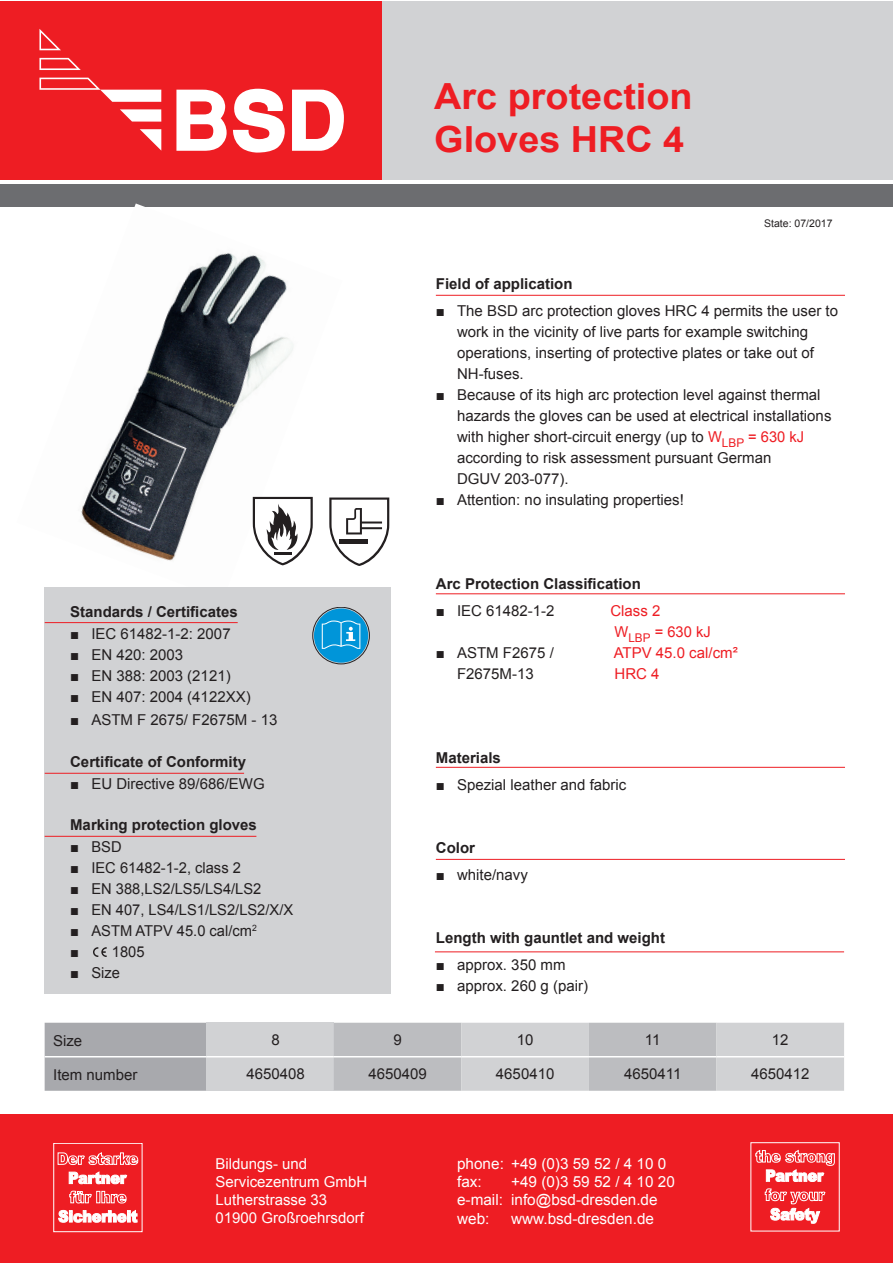
<style>
.page{position:relative;width:893px;height:1263px;background:#fff}
.page>*{position:absolute;margin:0;border:0;box-sizing:border-box;transform-origin:0 0}
.t1{font:700 36px/43.2px "Arial";color:#ee1d23;scale:1.05 1}
.t2{font:15.3px/18.3px "Arial";color:#fff}
.t3{font:15px/21px "Arial";color:#231f20}
.t4{font:700 15px "Arial";color:#231f20}
.t5{font:15px/18px "Arial";color:#fff}
.t6{font:15px/21px "Arial";color:#ee1d23}
.t7{font:10.5px "Arial";color:#231f20}
.s1{color:#ee1d23}
</style>
<div class="page">
<div style="left:0;top:1px;width:383px;height:179px;background:#ee1d23"></div>
<div style="left:383px;top:1px;width:510px;height:179px;background:#d1d2d4"></div>
<svg style="left:176px;top:90px;width:51px;height:61px"></svg>
<svg style="left:233px;top:89px;width:111px;height:64px"></svg>
<svg style="left:120px;top:109px;width:41px;height:13px"></svg>
<svg style="left:140px;top:129px;width:21px;height:22px"></svg>
<svg style="left:39px;top:29px;width:122px;height:73px"></svg>
<div style="left:0;top:184px;width:893px;height:22px;background:#6c6d70"></div>
<div style="left:0;top:1114px;width:893px;height:149px;background:#ee1d23"></div>
<svg style="left:765px;top:1188px;width:60px;height:35px"></svg>
<svg style="left:755px;top:1150px;width:80px;height:32px"></svg>
<div style="left:53px;top:1143px;width:89px;height:89px;border:1px solid #fff"></div>
<svg style="left:59px;top:1210px;width:78px;height:12px"></svg>
<svg style="left:69px;top:1191px;width:57px;height:12px"></svg>
<svg style="left:69px;top:1172px;width:58px;height:12px"></svg>
<svg style="left:58px;top:1152px;width:80px;height:13px"></svg>
<img style="left:17px;top:203px;width:325px;height:397px">
<div style="left:45px;top:588px;width:346px;height:406px;background:#d1d2d4"></div>
<hr style="left:45px;top:622px;width:193px;height:1px;background:#ee1d23">
<hr style="left:45px;top:773px;width:199px;height:1px;background:#ee1d23">
<hr style="left:436px;top:295px;width:409px;height:1px;background:#ee1d23">
<hr style="left:436px;top:593px;width:409px;height:1px;background:#ee1d23">
<hr style="left:436px;top:767px;width:409px;height:1px;background:#ee1d23">
<hr style="left:435px;top:951px;width:409px;height:1px;background:#ee1d23">
<svg style="left:93px;top:947px;width:14px;height:10px"></svg>
<hr style="left:45px;top:836px;width:211px;height:1px;background:#ee1d23">
<div style="left:313px;top:607px;width:57px;height:57px;border:1px solid #231f20;border-radius:50%"></div>
<div style="left:314px;top:608px;width:54px;height:55px;background:#0095d9;border-radius:50%"></div>
<svg style="left:322px;top:620px;width:38px;height:29px"></svg>
<hr style="left:436px;top:859px;width:409px;height:1px;background:#ee1d23">
<div style="left:45px;top:1023px;width:161px;height:68px;background:#a8a9ad"></div>
<div style="left:206px;top:1023px;width:128px;height:34px;background:#d1d2d4"></div>
<div style="left:206px;top:1057px;width:128px;height:34px;background:#d1d2d4"></div>
<svg style="left:334px;top:1023px;width:510px;height:68px;background:#c7c8ca"></svg>
<hr style="left:45px;top:1056px;width:161px;height:1px;background:#fff">
<hr style="left:206px;top:1056px;width:128px;height:1px;background:#fff">
<hr style="left:334px;top:1056px;width:127px;height:1px;background:#fff">
<hr style="left:461px;top:1056px;width:128px;height:1px;background:#fff">
<hr style="left:589px;top:1056px;width:127px;height:1px;background:#fff">
<hr style="left:716px;top:1056px;width:128px;height:1px;background:#fff">
<svg style="left:253px;top:497px;width:60px;height:68px"></svg>
<svg style="left:329px;top:497px;width:60px;height:69px"></svg>
<h1 class="t1" style="left:434px;top:76px;width:248px">Arc protection<br>Gloves HRC 4</h1>
<p class="t7" style="left:764px;top:216px;width:70px">State: 07/2017</p>
<p class="t4" style="left:70px;top:602px;width:169px">Standards / Certificates</p>
<p class="t3" style="left:70px;top:624px;width:162px">■ IEC 61482-1-2: 2007</p>
<p class="t3" style="left:70px;top:645px;width:114px">■ EN 420: 2003</p>
<p class="t3" style="left:70px;top:666px;width:162px">■ EN 388: 2003 (2121)</p>
<p class="t3" style="left:70px;top:687px;width:182px">■ EN 407: 2004 (4122XX)</p>
<p class="t3" style="left:70px;top:709px;width:209px">■ ASTM F 2675/ F2675M - 13</p>
<p class="t4" style="left:70px;top:752px;width:177px">Certificate of Conformity</p>
<p class="t3" style="left:70px;top:774px;width:196px">■ EU Directive 89/686/EWG</p>
<p class="t4" style="left:70px;top:815px;width:188px">Marking protection gloves</p>
<p class="t3" style="left:70px;top:837px;width:53px">■ BSD</p>
<p class="t3" style="left:70px;top:858px;width:172px">■ IEC 61482-1-2, class 2</p>
<p class="t3" style="left:70px;top:879px;width:193px">■ EN 388,LS2/LS5/LS4/LS2</p>
<p class="t3" style="left:70px;top:900px;width:225px">■ EN 407, LS4/LS1/LS2/LS2/X/X</p>
<p class="t3" style="left:70px;top:921px;width:188px">■ ASTM ATPV 45.0 cal/cm<sup>2</sup></p>
<p class="t3" style="left:70px;top:942px;width:76px">■ 1805</p>
<p class="t3" style="left:70px;top:963px;width:51px">■ Size</p>
<p class="t4" style="left:436px;top:274px;width:138px">Field of application</p>
<p class="t3" style="left:457px;top:300px;width:382px;text-indent:-21px">■ The BSD arc protection gloves HRC 4 permits the user to work in the vicinity of live parts for example switching operations, inserting of protective plates or take out of NH-fuses.</p>
<p class="t3" style="left:457px;top:384px;width:376px;text-indent:-21px">■ Because of its high arc protection level against thermal hazards the gloves can be used at electrical installations with higher short-circuit energy (up to <span class="s1">W</span><sub>LBP</sub> <span class="s1">= 630 kJ </span>according to risk assessment pursuant German<br>DGUV 203-077).</p>
<p class="t3" style="left:436px;top:489px;width:250px">■ Attention: no insulating properties!</p>
<p class="t4" style="left:436px;top:574px;width:207px">Arc Protection Classification</p>
<p class="t3" style="left:436px;top:600px;width:120px">■ IEC 61482-1-2</p>
<p class="t6" style="left:610px;top:600px;width:102px">Class 2<br>W<sub>LBP</sub> = 630 kJ</p>
<p class="t3" style="left:436px;top:642px;width:119px">■ ASTM F2675 /</p>
<p class="t6" style="left:614px;top:642px;width:125px">ATPV 45.0 cal/cm²</p>
<p class="t3" style="left:457px;top:663px;width:78px">F2675M-13</p>
<p class="t6" style="left:615px;top:663px;width:46px">HRC 4</p>
<p class="t4" style="left:436px;top:748px;width:67px">Materials</p>
<p class="t3" style="left:436px;top:774px;width:192px">■ Spezial leather and fabric</p>
<p class="t4" style="left:436px;top:838px;width:41px">Color</p>
<p class="t3" style="left:436px;top:864px;width:94px">■ white/navy</p>
<p class="t4" style="left:436px;top:928px;width:231px">Length with gauntlet and weight</p>
<p class="t3" style="left:436px;top:954px;width:131px">■ approx. 350 mm</p>
<p class="t3" style="left:436px;top:975px;width:154px">■ approx. 260 g (pair)</p>
<p class="t3" style="left:53px;top:1031px;width:31px">Size</p>
<p class="t3" style="left:271px;top:1029px;width:10px">8</p>
<p class="t3" style="left:393px;top:1029px;width:10px">9</p>
<p class="t3" style="left:517px;top:1029px;width:18px">10</p>
<p class="t3" style="left:645px;top:1029px;width:17px">11</p>
<p class="t3" style="left:772px;top:1029px;width:18px">12</p>
<p class="t3" style="left:53px;top:1065px;width:86px">Item number</p>
<p class="t3" style="left:246px;top:1063px;width:60px">4650408</p>
<p class="t3" style="left:368px;top:1063px;width:60px">4650409</p>
<p class="t3" style="left:496px;top:1063px;width:60px">4650410</p>
<p class="t3" style="left:624px;top:1063px;width:59px">4650411</p>
<p class="t3" style="left:751px;top:1063px;width:60px">4650412</p>
<p class="t5" style="left:216px;top:1155px;width:153px">Bildungs- und<br>Servicezentrum GmbH<br>Lutherstrasse 33<br>01900 Großroehrsdorf</p>
<p class="t2" style="left:457px;top:1154px;width:211px">phone: +49 (0)3 59 52 / 4 10 0 fax:</p>
<p class="t2" style="left:457px;top:1173px;width:219px;text-indent:54px">+49 (0)3 59 52 / 4 10 20 e-mail: info@bsd-dresden.de web:</p>
<p class="t2" style="left:511px;top:1209px;width:144px">www.bsd-dresden.de</p>
</div>
